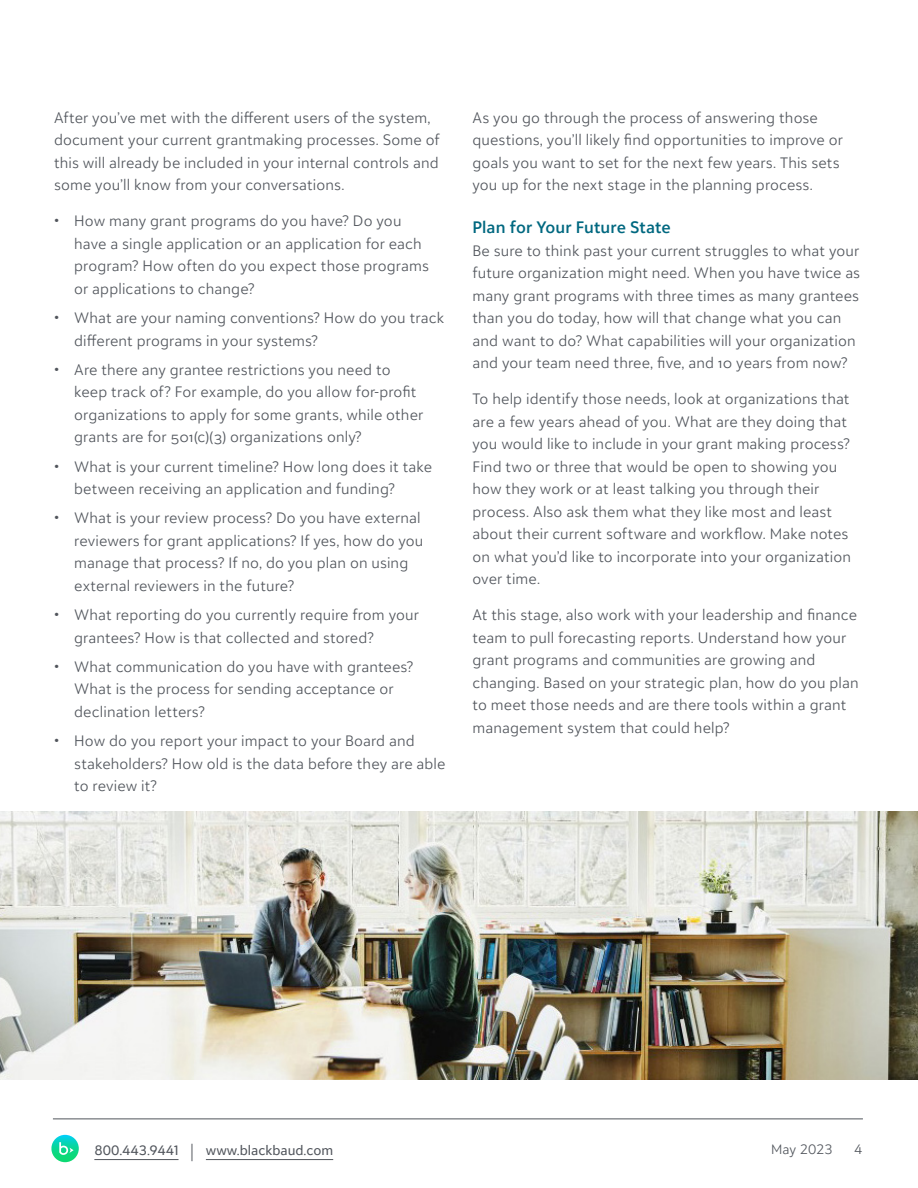
<style>
.page{position:relative;width:918px;height:1188px;background:#fff}
.page>*{position:absolute;margin:0;border:0;box-sizing:border-box;transform-origin:0 0}
.Subhead{font:600 16.5px "BLKB Sans";letter-spacing:.005em;color:#006880}
.t1{font:300 15px/22.5px "BLKB Sans";letter-spacing:.01em;color:#51555c}
.t2{font:13.5px "BLKB Sans";color:#51555c}
.t3{font:300 13.5px "BLKB Sans";color:#51555c}
.s1{font-weight:300;font-size:20.25px}
</style>
<div class="page">
<hr style="left:53px;top:1119px;width:810px;height:1px;background:#51555c">
<svg style="left:51px;top:1135px;width:28px;height:27px"></svg>
<svg style="left:59px;top:1142px;width:15px;height:13px"></svg>
<hr style="left:94px;top:1159px;width:85px;height:1px;background:#51555c">
<hr style="left:206px;top:1159px;width:127px;height:1px;background:#51555c">
<img style="left:0;top:811px;width:918px;height:269px">
<p class="t1" style="left:54px;top:106px;width:387px">After you’ve met with the different users of the system, document your current grantmaking processes. Some of this will already be included in your internal controls and some you’ll know from your conversations.</p>
<p class="t1" style="left:74px;top:210px;width:356px;text-indent:-20px">• How many grant programs do you have? Do you have a single application or an application for each program? How often do you expect those programs or applications to change?</p>
<p class="t1" style="left:74px;top:306px;width:371px;text-indent:-20px">• What are your naming conventions? How do you track different programs in your systems?</p>
<p class="t1" style="left:74px;top:358px;width:350px;text-indent:-20px">• Are there any grantee restrictions you need to keep track of? For example, do you allow for-profit organizations to apply for some grants, while other grants are for 501(c)(3) organizations only?</p>
<p class="t1" style="left:74px;top:455px;width:359px;text-indent:-20px">• What is your current timeline? How long does it take between receiving an application and funding?</p>
<p class="t1" style="left:74px;top:507px;width:351px;text-indent:-20px">• What is your review process? Do you have external reviewers for grant applications? If yes, how do you manage that process? If no, do you plan on using external reviewers in the future?</p>
<p class="t1" style="left:74px;top:603px;width:346px;text-indent:-20px">• What reporting do you currently require from your grantees? How is that collected and stored?</p>
<p class="t1" style="left:74px;top:655px;width:341px;text-indent:-20px">• What communication do you have with grantees?<br>What is the process for sending acceptance or declination letters?</p>
<p class="t1" style="left:74px;top:729px;width:373px;text-indent:-20px">• How do you report your impact to your Board and stakeholders? How old is the data before they are able to review it?</p>
<p class="t1" style="left:472px;top:106px;width:372px">As you go through the process of answering those questions, you’ll likely find opportunities to improve or goals you want to set for the next few years. This sets you up for the next stage in the planning process.</p>
<p class="Subhead" style="left:472px;top:217px;width:200px">Plan for Your Future State</p>
<p class="t1" style="left:472px;top:239px;width:389px">Be sure to think past your current struggles to what your future organization might need. When you have twice as many grant programs with three times as many grantees than you do today, how will that change what you can and want to do? What capabilities will your organization and your team need three, five, and 10 years from now?</p>
<p class="t1" style="left:472px;top:387px;width:380px">To help identify those needs, look at organizations that are a few years ahead of you. What are they doing that you would like to include in your grant making process?<br>Find two or three that would be open to showing you how they work or at least talking you through their process. Also ask them what they like most and least about their current software and workflow. Make notes on what you’d like to incorporate into your organization over time.</p>
<p class="t1" style="left:472px;top:603px;width:388px">At this stage, also work with your leadership and finance team to pull forecasting reports. Understand how your grant programs and communities are growing and changing. Based on your strategic plan, how do you plan to meet those needs and are there tools within a grant management system that could help?</p>
<p class="t2" style="left:189px;top:1142px;width:145px"><span class="s1">|</span> www.blackbaud.com</p>
<p class="t2" style="left:94px;top:1142px;width:86px">800.443.9441</p>
<p class="t3" style="left:771px;top:1141px;width:63px">May 2023</p>
<p class="t3" style="left:854px;top:1141px;width:10px">4</p>
</div>
